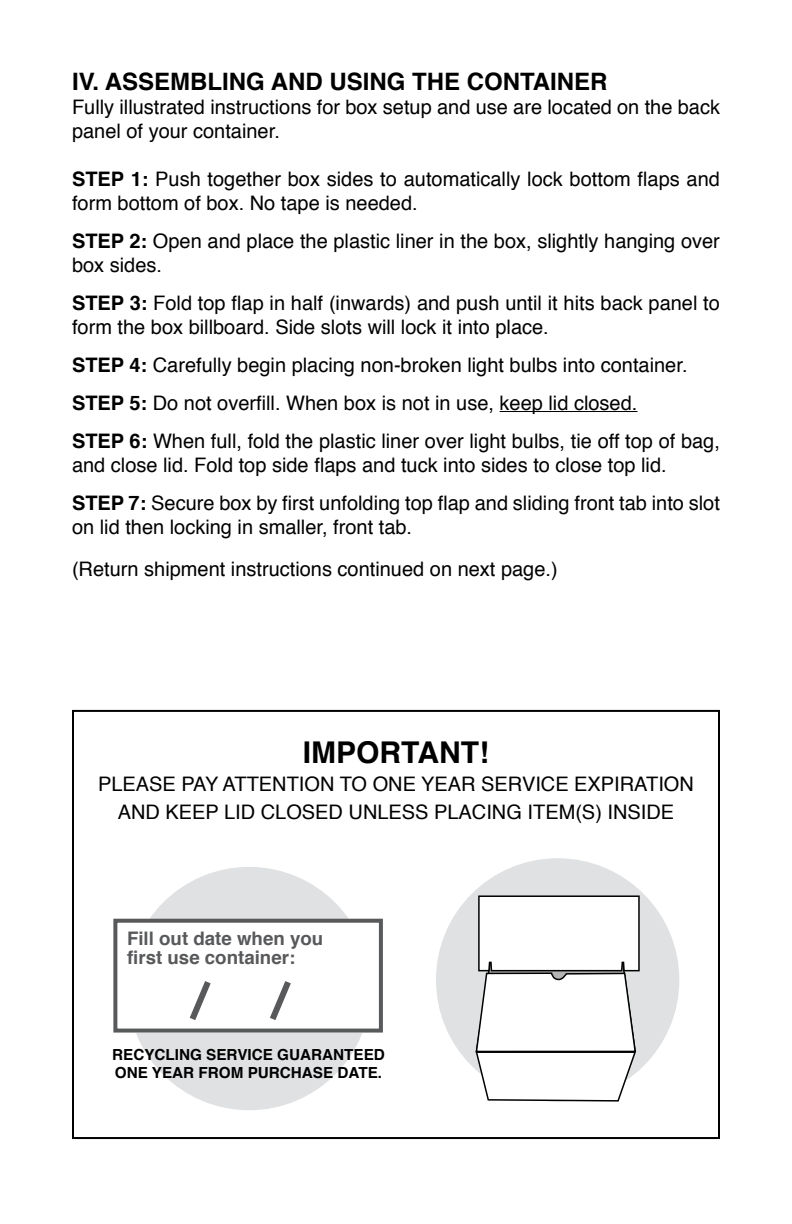
<style>
.page{position:relative;width:792px;height:1224px;background:#fff}
.page>*{position:absolute;margin:0;border:0;box-sizing:border-box;transform-origin:0 0}
.t1{font:700 30px "Helvetica";color:#000}
.t2{font:700 24px "Helvetica";color:#000}
.t3{font:20px/24px "Helvetica";color:#000}
.t4{font:700 18.6px/19.6px "Helvetica";color:#58595b}
.t5{font:700 15.2px/18.4px "Helvetica";color:#000}
.s1{font-weight:700}
</style>
<div class="page">
<div style="left:436px;top:858px;width:243px;height:244px;background:#e0e1e2;border-radius:50%"></div>
<div style="left:127px;top:867px;width:244px;height:243px;background:#e0e1e2;border-radius:50%"></div>
<hr style="left:500px;top:411px;width:137px;height:1px;background:#000">
<div style="left:72px;top:710px;width:648px;height:429px;border:2px solid #000"></div>
<svg style="left:475px;top:895px;width:165px;height:207px;background:#eee"></svg>
<div style="left:113px;top:919px;width:272px;height:113px;background:#fff"></div>
<div style="left:113px;top:919px;width:270px;height:114px;border:4px solid #58595b"></div>
<svg style="left:189px;top:981px;width:102px;height:39px"></svg>
<p class="t2" style="left:72px;top:62px;width:537px">IV. ASSEMBLING AND USING THE CONTAINER</p>
<p class="t3" style="left:72px;top:96px;width:650px">Fully illustrated instructions for box setup and use are located on the back panel of your container.</p>
<p class="t3" style="left:72px;top:168px;width:649px"><span class="s1">STEP 1:</span> Push together box sides to automatically lock bottom flaps and form bottom of box. No tape is needed.</p>
<p class="t3" style="left:72px;top:230px;width:649px"><span class="s1">STEP 2:</span> Open and place the plastic liner in the box, slightly hanging over box sides.</p>
<p class="t3" style="left:72px;top:292px;width:649px"><span class="s1">STEP 3:</span> Fold top flap in half (inwards) and push until it hits back panel to form the box billboard. Side slots will lock it into place.</p>
<p class="t3" style="left:72px;top:347px;width:649px;line-height:38px"><span class="s1">STEP 4:</span> Carefully begin placing non-broken light bulbs into container.<br><span class="s1">STEP 5:</span> Do not overfill. When box is not in use, keep lid closed.<br><span class="s1">STEP 6:</span> When full, fold the plastic liner over light bulbs, tie off top of bag,</p>
<p class="t3" style="left:72px;top:447px;width:649px;line-height:38px">and close lid. Fold top side flaps and tuck into sides to close top lid.<br><span class="s1">STEP 7:</span> Secure box by first unfolding top flap and sliding front tab into slot</p>
<p class="t3" style="left:72px;top:507px;width:487px;line-height:42px">on lid then locking in smaller, front tab.<br>(Return shipment instructions continued on next page.)</p>
<h1 class="t1" style="left:303px;top:728px;width:188px">IMPORTANT!</h1>
<p class="t3" style="left:98px;top:770px;width:597px;line-height:28.8px;text-align:center">PLEASE PAY ATTENTION TO ONE YEAR SERVICE EXPIRATION<br>AND KEEP LID CLOSED UNLESS PLACING ITEM(S) INSIDE</p>
<p class="t4" style="left:127px;top:928px;width:198px">Fill out date when you first use container:</p>
<p class="t5" style="left:112px;top:1045px;width:274px">RECYCLING SERVICE GUARANTEED<br>ONE YEAR FROM PURCHASE DATE.</p>
</div>
